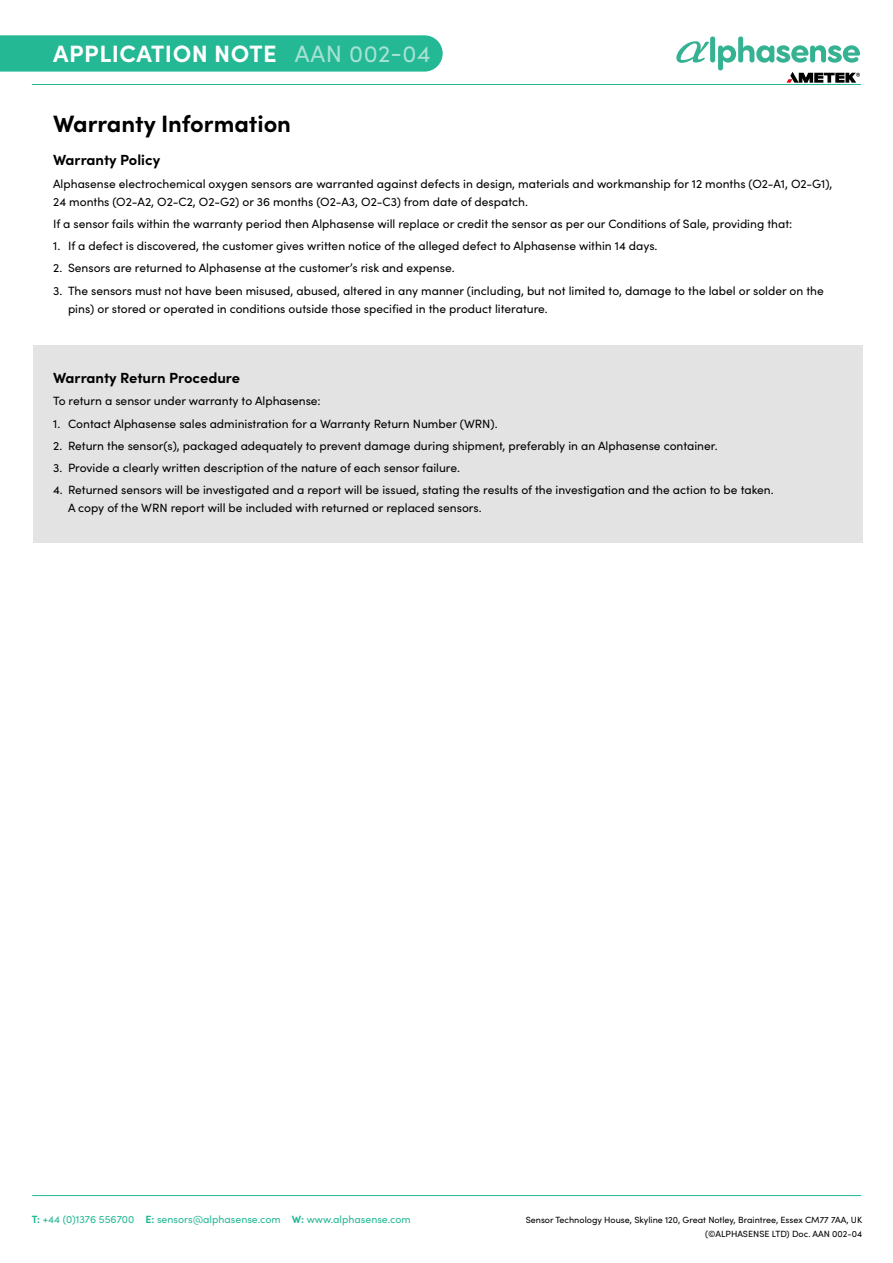
<style>
.page{position:relative;width:893px;height:1263px;background:#fff}
.page>*{position:absolute;margin:0;border:0;box-sizing:border-box;transform-origin:0 0}
.t1{font:700 23.7px "Sofia Pro";letter-spacing:.02em;color:#fff}
.t2{font:700 23.7px "Sofia Pro";color:#000}
.t3{font:700 14.7px "Sofia Pro";color:#000}
.t4{font:12px/18px "Sofia Pro";color:#000}
.t5{font:10.5px "Sofia Pro";color:#24b894}
.t6{font:9px/14.7px "Sofia Pro";color:#000;text-align:right}
.s1{font-weight:400;color:#a7e2d4}
.s2{font-weight:700}
</style>
<div class="page">
<div style="left:0;top:35px;width:443px;height:37px;background:#24b894"></div>
<hr style="left:32px;top:84px;width:829px;height:1px;background:#24b894">
<hr style="left:32px;top:1195px;width:829px;height:1px;background:#24b894">
<div style="left:33px;top:345px;width:829px;height:198px;background:#e3e3e3"></div>
<svg style="left:676px;top:41px;width:33px;height:22px"></svg>
<div style="left:710px;top:36px;width:5px;height:26px;background:#35b292;border-radius:2px"></div>
<svg style="left:718px;top:36px;width:142px;height:47px"></svg>
<h1 class="t1" style="left:53px;top:35px;width:379px">APPLICATION NOTE <span class="s1">AAN 002-04</span></h1>
<h1 class="t2" style="left:53px;top:105px;width:239px">Warranty Information</h1>
<p class="t3" style="left:53px;top:149px;width:109px">Warranty Policy</p>
<p class="t4" style="left:53px;top:174px;width:781px">Alphasense electrochemical oxygen sensors are warranted against defects in design, materials and workmanship for 12 months (O2-A1, O2-G1),<br>24 months (O2-A2, O2-C2, O2-G2) or 36 months (O2-A3, O2-C3) from date of despatch.</p>
<p class="t4" style="left:53px;top:214px;width:741px">If a sensor fails within the warranty period then Alphasense will replace or credit the sensor as per our Conditions of Sale, providing that:</p>
<p class="t4" style="left:53px;top:236px;width:606px">1. If a defect is discovered, the customer gives written notice of the alleged defect to Alphasense within 14 days.</p>
<p class="t4" style="left:53px;top:259px;width:403px">2. Sensors are returned to Alphasense at the customer’s risk and expense.</p>
<p class="t4" style="left:68px;top:281px;width:757px;text-indent:-15px">3. The sensors must not have been misused, abused, altered in any manner (including, but not limited to, damage to the label or solder on the pins) or stored or operated in conditions outside those specified in the product literature.</p>
<p class="t3" style="left:53px;top:367px;width:188px">Warranty Return Procedure</p>
<p class="t4" style="left:53px;top:391px;width:269px">To return a sensor under warranty to Alphasense:</p>
<p class="t4" style="left:53px;top:414px;width:446px">1. Contact Alphasense sales administration for a Warranty Return Number (WRN).</p>
<p class="t4" style="left:53px;top:436px;width:666px">2. Return the sensor(s), packaged adequately to prevent damage during shipment, preferably in an Alphasense container.</p>
<p class="t4" style="left:53px;top:458px;width:408px">3. Provide a clearly written description of the nature of each sensor failure.</p>
<p class="t4" style="left:68px;top:480px;width:707px;text-indent:-15px">4. Returned sensors will be investigated and a report will be issued, stating the results of the investigation and the action to be taken.<br>A copy of the WRN report will be included with returned or replaced sensors.</p>
<p class="t5" style="left:32px;top:1211px;width:380px"><span class="s2">T:</span> +44 (0)1376 556700 <span class="s2">E:</span> sensors@alphasense.com <span class="s2">W:</span> www.alphasense.com</p>
<p class="t6" style="left:526px;top:1211px;width:338px">Sensor Technology House, Skyline 120, Great Notley, Braintree, Essex CM77 7AA, UK (©ALPHASENSE LTD) Doc. AAN 002-04</p>
</div>
